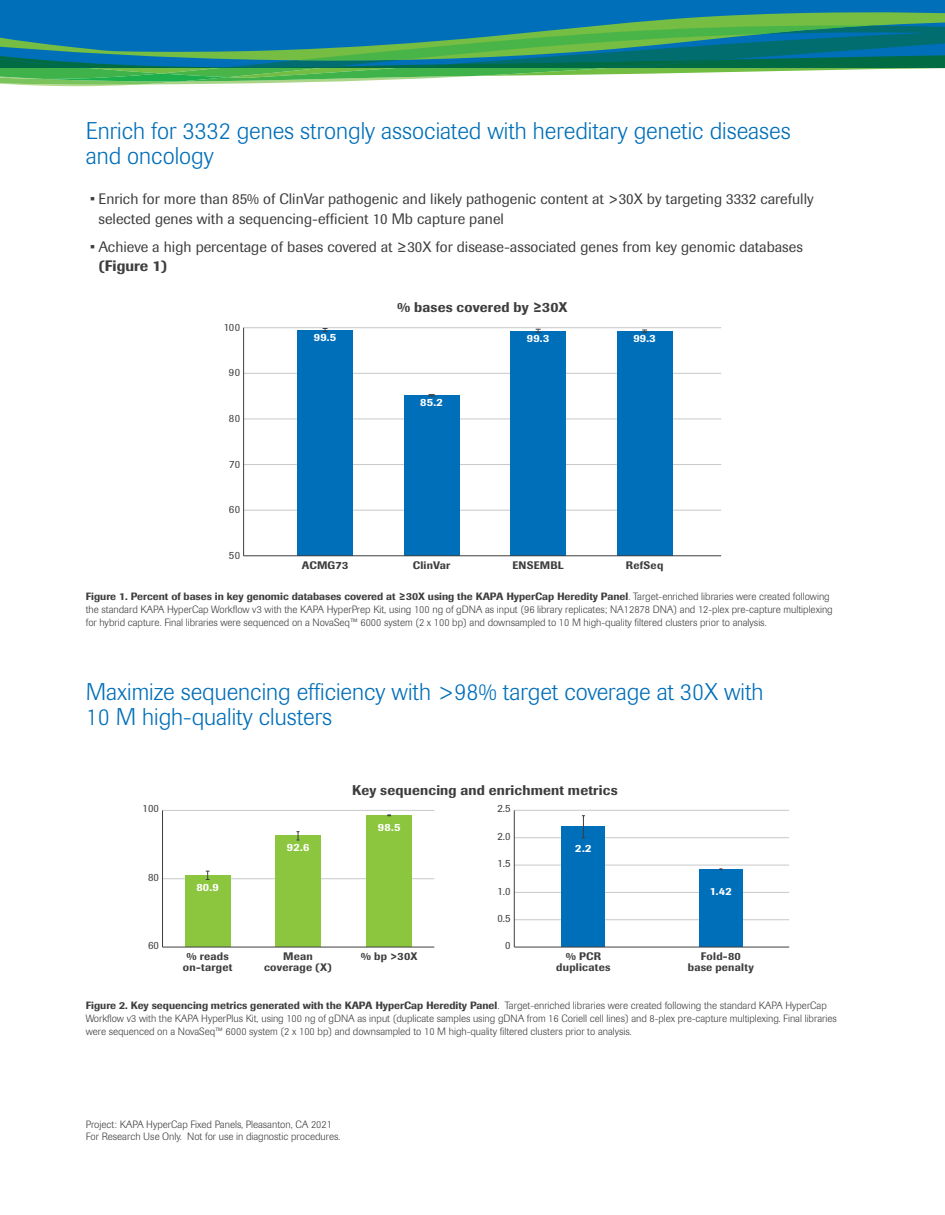
<style>
.page{position:relative;width:945px;height:1215px;background:#fff}
.page>*{position:absolute;margin:0;border:0;box-sizing:border-box;transform-origin:0 0}
.Subhead_w_o_side_tab{font:300 24px/25.5px "Imago Pro";color:#006fba}
.t1{font:15px/19.5px "Imago Pro";color:#3e3e3f}
.t2{font:500 13.95px "Imago Pro";letter-spacing:.01em;color:#3e3e3f}
.t3{font:500 10.8px/10.8px "Imago Pro";letter-spacing:.02em;color:#3e3e3f;text-align:center}
.t4{font:10.8px "Imago Pro";letter-spacing:.01em;color:#3e3e3f}
.t5{font:500 10.8px "Imago Pro";letter-spacing:.025em;color:#fff}
.t6{font:300 10.5px/12.8px "Imago Pro";color:#3e3e3f}
.s1{font-weight:500}
</style>
<div class="page">
<div style="left:0;top:1px;width:945px;height:67px;background:#006fba"></div>
<svg style="left:616px;top:12px;width:329px;height:12px;fill:#75bd43"></svg>
<svg style="left:0;top:24px;width:945px;height:62px"></svg>
<hr style="left:163px;top:810px;width:271px;height:1px;background:#c7c8ca">
<hr style="left:163px;top:878px;width:271px;height:1px;background:#c7c8ca">
<div style="left:366px;top:815px;width:46px;height:132px;background:#8bc63e"></div>
<div style="left:275px;top:836px;width:46px;height:111px;background:#8bc63e"></div>
<div style="left:185px;top:875px;width:45px;height:72px;background:#8bc63e"></div>
<svg style="left:206px;top:871px;width:4px;height:9px"></svg>
<svg style="left:297px;top:831px;width:3px;height:10px"></svg>
<hr style="left:163px;top:947px;width:271px;height:1px;background:#3e3e3f">
<hr style="left:162px;top:810px;width:1px;height:137px;background:#3e3e3f">
<hr style="left:514px;top:837px;width:275px;height:1px;background:#c7c8ca">
<hr style="left:514px;top:865px;width:275px;height:1px;background:#c7c8ca">
<hr style="left:514px;top:810px;width:275px;height:1px;background:#c7c8ca">
<hr style="left:514px;top:919px;width:275px;height:1px;background:#c7c8ca">
<hr style="left:514px;top:892px;width:275px;height:1px;background:#c7c8ca">
<div style="left:699px;top:869px;width:43px;height:78px;background:#006fba"></div>
<div style="left:562px;top:827px;width:43px;height:120px;background:#006fba"></div>
<svg style="left:582px;top:815px;width:3px;height:23px"></svg>
<hr style="left:514px;top:947px;width:275px;height:1px;background:#3e3e3f">
<hr style="left:514px;top:810px;width:1px;height:137px;background:#3e3e3f">
<hr style="left:244px;top:327px;width:477px;height:1px;background:#c7c8ca">
<hr style="left:244px;top:373px;width:477px;height:1px;background:#c7c8ca">
<hr style="left:244px;top:419px;width:477px;height:1px;background:#c7c8ca">
<hr style="left:244px;top:464px;width:477px;height:1px;background:#c7c8ca">
<hr style="left:244px;top:510px;width:477px;height:1px;background:#c7c8ca">
<div style="left:297px;top:330px;width:56px;height:226px;background:#006fba"></div>
<svg style="left:323px;top:328px;width:5px;height:4px"></svg>
<div style="left:404px;top:395px;width:56px;height:161px;background:#006fba"></div>
<svg style="left:428px;top:394px;width:7px;height:3px"></svg>
<div style="left:510px;top:331px;width:56px;height:225px;background:#006fba"></div>
<svg style="left:536px;top:329px;width:5px;height:4px"></svg>
<div style="left:617px;top:331px;width:56px;height:225px;background:#006fba"></div>
<svg style="left:642px;top:330px;width:5px;height:3px"></svg>
<hr style="left:243px;top:328px;width:1px;height:228px;background:#3e3e3f">
<hr style="left:244px;top:555px;width:477px;height:1px;background:#3e3e3f">
<p class="Subhead_w_o_side_tab" style="left:86px;top:117px;width:706px">Enrich for 3332 genes strongly associated with hereditary genetic diseases and oncology</p>
<p class="t1" style="left:99px;top:189px;width:717px;text-indent:-9px">• Enrich for more than 85% of ClinVar pathogenic and likely pathogenic content at &gt;30X by targeting 3332 carefully selected genes with a sequencing-efficient 10 Mb capture panel</p>
<p class="t1" style="left:99px;top:236px;width:706px;text-indent:-9px">• Achieve a high percentage of bases covered at ≥30X for disease-associated genes from key genomic databases <span class="s1">(Figure 1)</span></p>
<p class="t4" style="left:224px;top:320px;width:18px">100</p>
<p class="t4" style="left:229px;top:366px;width:13px">90</p>
<p class="t4" style="left:229px;top:411px;width:13px">80</p>
<p class="t4" style="left:229px;top:457px;width:12px">70</p>
<p class="t4" style="left:229px;top:502px;width:13px">60</p>
<p class="t4" style="left:229px;top:548px;width:13px">50</p>
<p class="t5" style="left:314px;top:330px;width:24px">99.5</p>
<p class="t2" style="left:397px;top:298px;width:172px">% bases covered by ≥30X</p>
<p class="t5" style="left:420px;top:396px;width:24px">85.2</p>
<p class="t5" style="left:527px;top:331px;width:24px">99.3</p>
<p class="t5" style="left:633px;top:331px;width:24px">99.3</p>
<p class="t3" style="left:302px;top:560px;width:48px">ACMG73</p>
<p class="t3" style="left:413px;top:560px;width:39px">ClinVar</p>
<p class="t3" style="left:512px;top:560px;width:53px">ENSEMBL</p>
<p class="t3" style="left:626px;top:560px;width:39px">RefSeq</p>
<p class="t6" style="left:86px;top:590px;width:748px"><span class="s1">Figure 1. Percent of bases in key genomic databases covered at ≥30X using the KAPA HyperCap Heredity Panel</span>. Target-enriched libraries were created following the standard KAPA HyperCap Workflow v3 with the KAPA HyperPrep Kit, using 100 ng of gDNA as input (96 library replicates; NA12878 DNA) and 12-plex pre-capture multiplexing for hybrid capture. Final libraries were sequenced on a NovaSeq™ 6000 system (2 x 100 bp) and downsampled to 10 M high-quality filtered clusters prior to analysis.</p>
<p class="Subhead_w_o_side_tab" style="left:86px;top:678px;width:679px">Maximize sequencing efficiency with &gt;98% target coverage at 30X with<br>10 M high-quality clusters</p>
<p class="t4" style="left:143px;top:802px;width:18px">100</p>
<p class="t4" style="left:148px;top:870px;width:12px">80</p>
<p class="t4" style="left:148px;top:938px;width:12px">60</p>
<p class="t2" style="left:352px;top:781px;width:267px">Key sequencing and enrichment metrics</p>
<p class="t4" style="left:498px;top:802px;width:15px">2.5</p>
<p class="t5" style="left:378px;top:821px;width:24px">98.5</p>
<p class="t4" style="left:498px;top:829px;width:15px">2.0</p>
<p class="t5" style="left:287px;top:840px;width:24px">92.6</p>
<p class="t5" style="left:575px;top:841px;width:18px">2.2</p>
<p class="t4" style="left:498px;top:856px;width:15px">1.5</p>
<p class="t5" style="left:196px;top:881px;width:24px">80.9</p>
<p class="t4" style="left:498px;top:884px;width:15px">1.0</p>
<p class="t4" style="left:498px;top:911px;width:15px">0.5</p>
<p class="t5" style="left:710px;top:884px;width:24px">1.42</p>
<p class="t4" style="left:505px;top:938px;width:7px">0</p>
<p class="t3" style="left:183px;top:951px;width:51px">% reads on-target</p>
<p class="t3" style="left:264px;top:951px;width:69px">Mean coverage (X)</p>
<p class="t3" style="left:361px;top:951px;width:58px">% bp &gt;30X</p>
<p class="t3" style="left:556px;top:951px;width:56px">% PCR duplicates</p>
<p class="t3" style="left:688px;top:951px;width:68px">Fold-80 base penalty</p>
<p class="t6" style="left:86px;top:999px;width:753px"><span class="s1">Figure 2. Key sequencing metrics generated with the KAPA HyperCap Heredity Panel</span>. Target-enriched libraries were created following the standard KAPA HyperCap<br>Workflow v3 with the KAPA HyperPlus Kit, using 100 ng of gDNA as input (duplicate samples using gDNA from 16 Coriell cell lines) and 8-plex pre-capture multiplexing. Final libraries were sequenced on a NovaSeq™ 6000 system (2 x 100 bp) and downsampled to 10 M high-quality filtered clusters prior to analysis.</p>
<p class="t6" style="left:86px;top:1118px;width:256px">Project: KAPA HyperCap Fixed Panels, Pleasanton, CA 2021<br>For Research Use Only. Not for use in diagnostic procedures.</p>
</div>
